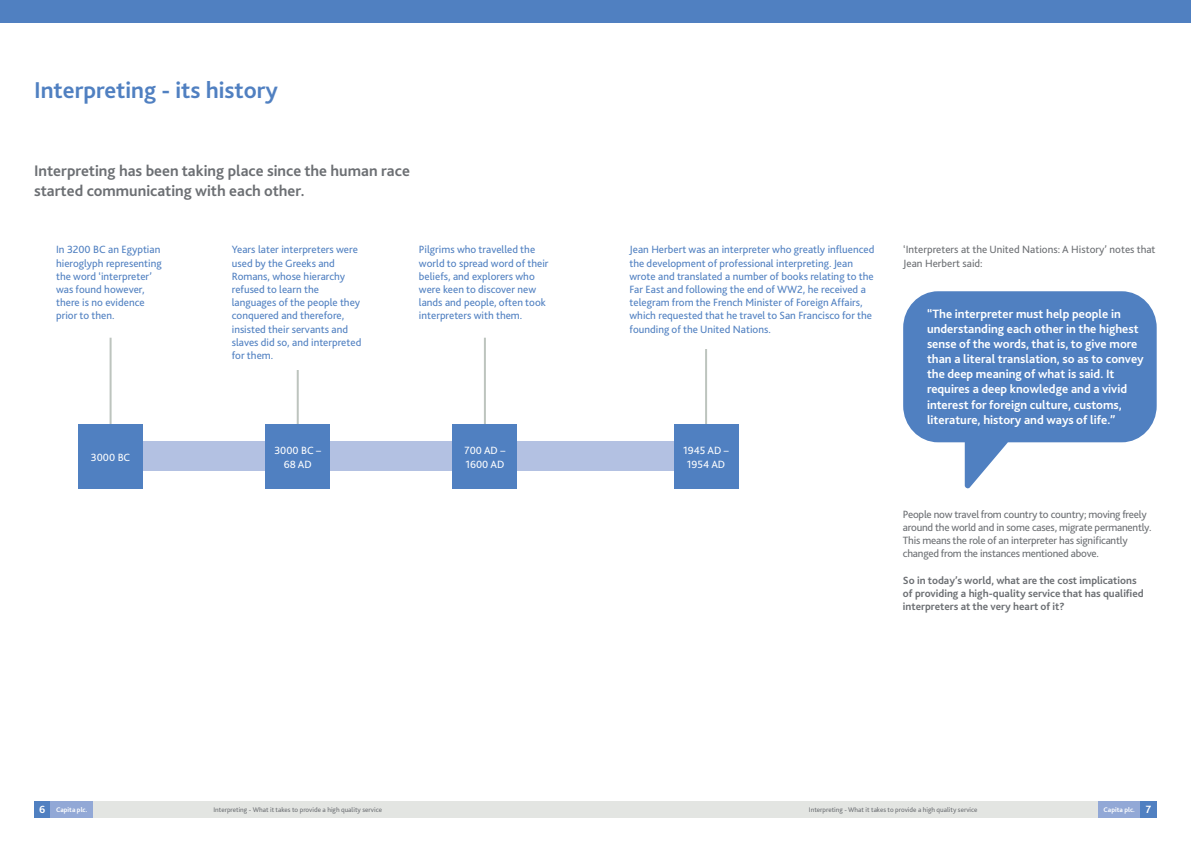
<style>
.page{position:relative;width:1191px;height:842px;background:#fff}
.page>*{position:absolute;margin:0;border:0;box-sizing:border-box;transform-origin:0 0}
.Paragraph_Style_1{font:700 24px "Bliss 2";color:#5080c1}
.t1{font:700 16px/19.2px "Bliss 2";color:#6c6f73}
.t2{font:700 12.6px/15.1px "Bliss 2";color:#fff}
.t3{font:11px/13.2px "Bliss 2";color:#5080c1}
.t4{font:11px/13.2px "Bliss 2";letter-spacing:-.02em;color:#6c6f73}
.t5{font:700 11px/13.2px "Bliss 2";color:#6c6f73}
.t6{font:11px/13.2px "Bliss 2";color:#6c6f73}
.Paragraph_Style_1-2{font:11px/13.2px "Bliss 2";color:#fff;text-align:center}
.Paragraph_Style_1-3{font:700 11px "Bliss 2";color:#fff}
.t7{font:7px "Bliss 2";color:#6c6f73}
.t8{font:700 7px "Bliss 2";color:#fff}
</style>
<div class="page">
<hr style="left:297px;top:370px;width:2px;height:92px;background:#bdc4be">
<hr style="left:484px;top:338px;width:2px;height:133px;background:#bdc4be">
<hr style="left:110px;top:338px;width:2px;height:118px;background:#bdc4be">
<div style="left:114px;top:441px;width:575px;height:30px;background:#b3c1e2"></div>
<div style="left:34px;top:801px;width:1123px;height:17px;background:#e3e5e2"></div>
<div style="left:34px;top:801px;width:17px;height:17px;background:#5080c1"></div>
<div style="left:51px;top:801px;width:42px;height:17px;background:#92a8d6"></div>
<div style="left:78px;top:424px;width:65px;height:64px;background:#5080c1"></div>
<div style="left:265px;top:424px;width:65px;height:64px;background:#5080c1"></div>
<div style="left:452px;top:424px;width:65px;height:64px;background:#5080c1"></div>
<div style="left:0;top:0;width:1191px;height:23px;background:#5080c1"></div>
<hr style="left:705px;top:349px;width:2px;height:128px;background:#bdc4be">
<div style="left:1098px;top:801px;width:42px;height:17px;background:#92a8d6"></div>
<div style="left:1140px;top:801px;width:17px;height:17px;background:#5080c1"></div>
<div style="left:674px;top:424px;width:64px;height:64px;background:#5080c1"></div>
<svg style="left:903px;top:291px;width:253px;height:198px;fill:#5080c1"></svg>
<p class="Paragraph_Style_1" style="left:34px;top:75px;width:245px">Interpreting - its history</p>
<p class="t1" style="left:34px;top:161px;width:377px">Interpreting has been taking place since the human race started communicating with each other.</p>
<p class="t3" style="left:56px;top:243px;width:107px">In 3200 BC an Egyptian hieroglyph representing the word ‘interpreter’ was found however, there is no evidence prior to then.</p>
<p class="t3" style="left:232px;top:243px;width:131px">Years later interpreters were used by the Greeks and<br>Romans, whose hierarchy refused to learn the languages of the people they conquered and therefore, insisted their servants and slaves did so, and interpreted for them.</p>
<p class="t3" style="left:419px;top:243px;width:131px">Pilgrims who travelled the world to spread word of their beliefs, and explorers who were keen to discover new lands and people, often took interpreters with them.</p>
<p class="Paragraph_Style_1-2" style="left:91px;top:450px;width:41px">3000 BC</p>
<p class="Paragraph_Style_1-2" style="left:274px;top:444px;width:48px">3000 BC –<br>68 AD</p>
<p class="Paragraph_Style_1-2" style="left:464px;top:444px;width:42px">700 AD –</p>
<p class="Paragraph_Style_1-2" style="left:465px;top:457px;width:40px">1600 AD</p>
<p class="Paragraph_Style_1-3" style="left:39px;top:803px;width:8px">6</p>
<p class="t8" style="left:56px;top:805px;width:33px">Capita plc.</p>
<p class="t7" style="left:213px;top:805px;width:170px">Interpreting - What it takes to provide a high quality service</p>
<p class="t3" style="left:629px;top:243px;width:246px">Jean Herbert was an interpreter who greatly influenced the development of professional interpreting. Jean wrote and translated a number of books relating to the Far East and following the end of WW2, he received a telegram from the French Minister of Foreign Affairs, which requested that he travel to San Francisco for the founding of the United Nations.</p>
<p class="Paragraph_Style_1-2" style="left:683px;top:444px;width:47px">1945 AD –</p>
<p class="Paragraph_Style_1-2" style="left:687px;top:457px;width:40px">1954 AD</p>
<p class="t6" style="left:903px;top:243px;width:254px">‘Interpreters at the United Nations: A History’ notes that<br>Jean Herbert said:</p>
<p class="t2" style="left:927px;top:306px;width:218px">“The interpreter must help people in understanding each other in the highest sense of the words, that is, to give more than a literal translation, so as to convey the deep meaning of what is said. It requires a deep knowledge and a vivid interest for foreign culture, customs, literature, history and ways of life.”</p>
<p class="t4" style="left:903px;top:507px;width:250px">People now travel from country to country; moving freely around the world and in some cases, migrate permanently.<br>This means the role of an interpreter has significantly changed from the instances mentioned above.</p>
<p class="t5" style="left:903px;top:573px;width:242px">So in today’s world, what are the cost implications of providing a high-quality service that has qualified interpreters at the very heart of it?</p>
<p class="t7" style="left:809px;top:805px;width:170px">Interpreting - What it takes to provide a high quality service</p>
<p class="t8" style="left:1103px;top:805px;width:33px">Capita plc.</p>
<p class="Paragraph_Style_1-3" style="left:1146px;top:803px;width:7px">7</p>
</div>
